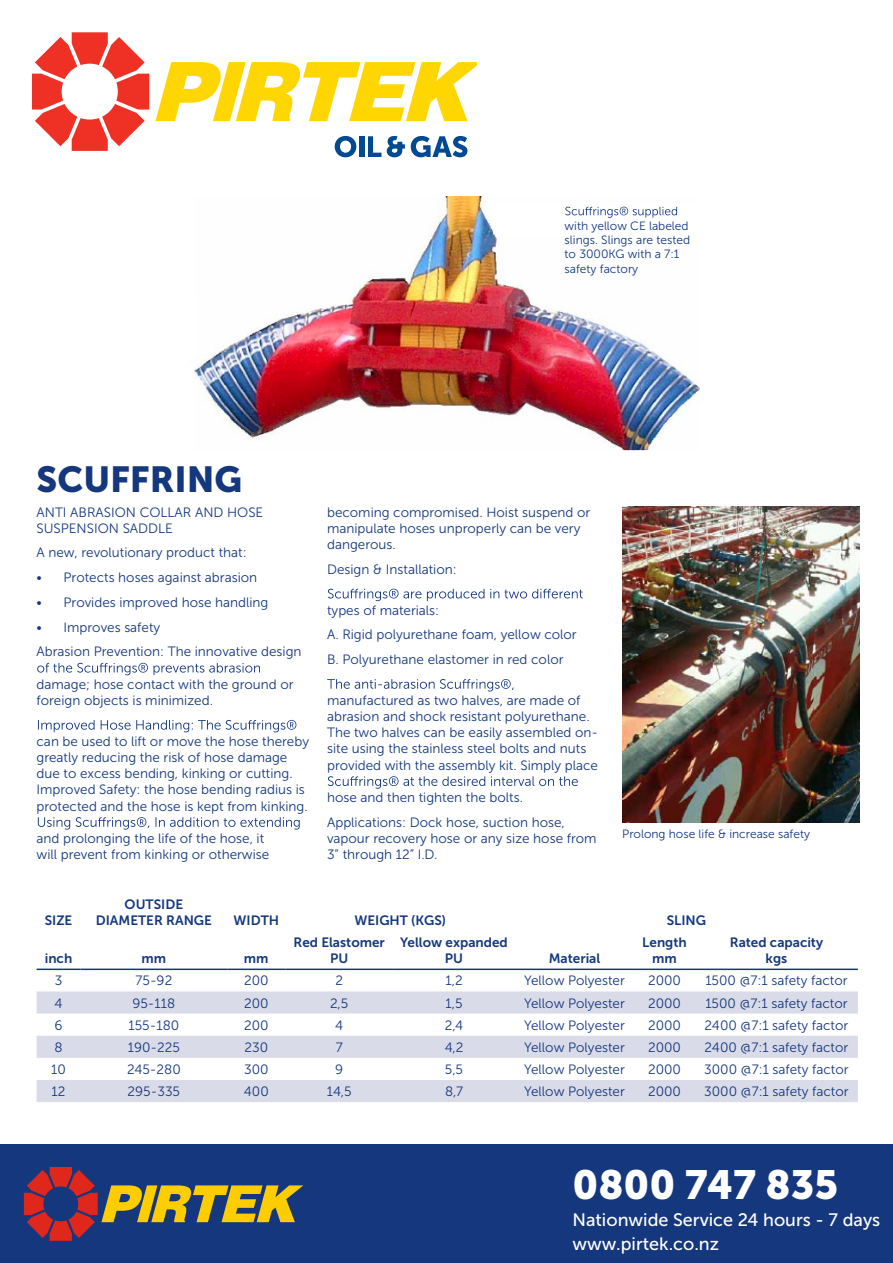
<style>
.page{position:relative;width:893px;height:1263px;background:#fff}
.page>*{position:absolute;margin:0;border:0;box-sizing:border-box;transform-origin:0 0}
.t1{font:40.5px "Museo Sans 900";color:#fff}
.t2{font:36px "Museo Sans 900";color:#14377d}
.t3{font:18px/24px "Museo Sans 500";color:#fff}
.t4{font:13.5px/16.2px "Museo Sans 300";color:#14377d}
.t5{font:13.5px/16.2px "Museo Sans 700";color:#14377d;text-align:center}
.t6{font:12px/14.4px "Museo Sans 300";color:#14377d}
</style>
<div class="page">
<svg style="left:32px;top:32px;width:117px;height:119px"></svg>
<svg style="left:155px;top:62px;width:321px;height:59px"></svg>
<svg style="left:335px;top:136px;width:21px;height:21px"></svg>
<div style="left:359px;top:136px;width:5px;height:21px;background:#014990"></div>
<svg style="left:368px;top:136px;width:13px;height:21px"></svg>
<svg style="left:387px;top:136px;width:18px;height:21px"></svg>
<svg style="left:411px;top:136px;width:56px;height:21px"></svg>
<div style="left:0;top:1144px;width:893px;height:119px;background:#14377d"></div>
<svg style="left:24px;top:1167px;width:279px;height:74px"></svg>
<svg style="left:37px;top:663px;width:223px;height:12px"></svg>
<svg style="left:38px;top:720px;width:258px;height:12px"></svg>
<svg style="left:38px;top:817px;width:262px;height:13px"></svg>
<svg style="left:328px;top:589px;width:255px;height:12px"></svg>
<svg style="left:327px;top:679px;width:187px;height:12px"></svg>
<svg style="left:328px;top:776px;width:250px;height:13px"></svg>
<img style="left:194px;top:196px;width:505px;height:255px">
<svg style="left:565px;top:207px;width:112px;height:11px"></svg>
<img style="left:622px;top:506px;width:238px;height:317px">
<svg style="left:37px;top:991px;width:821px;height:111px;fill:#dadbe9"></svg>
<hr style="left:37px;top:968px;width:44px;height:2px;background:#14377d">
<hr style="left:81px;top:968px;width:146px;height:2px;background:#14377d">
<hr style="left:227px;top:968px;width:58px;height:2px;background:#14377d">
<hr style="left:285px;top:968px;width:108px;height:2px;background:#14377d">
<hr style="left:393px;top:968px;width:122px;height:2px;background:#14377d">
<hr style="left:515px;top:968px;width:119px;height:2px;background:#14377d">
<hr style="left:634px;top:968px;width:61px;height:2px;background:#14377d">
<hr style="left:695px;top:968px;width:163px;height:2px;background:#14377d">
<p class="t6" style="left:565px;top:218px;width:127px">with yellow CE labeled slings. Slings are tested to 3000KG with a 7:1 safety factory</p>
<h2 class="t2" style="left:37px;top:458px;width:207px">SCUFFRING</h2>
<p class="t4" style="left:37px;top:504px;width:228px">ANTI ABRASION COLLAR AND HOSE<br>SUSPENSION SADDLE</p>
<p class="t4" style="left:37px;top:545px;width:212px">A new, revolutionary product that:</p>
<p class="t4" style="left:37px;top:569px;width:222px">• Protects hoses against abrasion</p>
<p class="t4" style="left:37px;top:594px;width:233px">• Provides improved hose handling</p>
<p class="t4" style="left:37px;top:615px;width:266px;line-height:24.8px">• Improves safety<br>Abrasion Prevention: The innovative design</p>
<p class="t4" style="left:37px;top:676px;width:259px">damage; hose contact with the ground or foreign objects is minimized.</p>
<p class="t4" style="left:37px;top:733px;width:274px">can be used to lift or move the hose thereby greatly reducing the risk of hose damage due to excess bending, kinking or cutting.<br>Improved Safety: the hose bending radius is protected and the hose is kept from kinking.</p>
<p class="t4" style="left:37px;top:830px;width:234px">and prolonging the life of the hose, it will prevent from kinking or otherwise</p>
<p class="t4" style="left:327px;top:504px;width:265px">becoming compromised. Hoist suspend or manipulate hoses unproperly can be very dangerous.</p>
<p class="t4" style="left:327px;top:561px;width:131px">Design &amp; Installation:</p>
<p class="t4" style="left:327px;top:598px;width:251px;line-height:24.8px">types of materials:<br>A. Rigid polyurethane foam, yellow color<br>B. Polyurethane elastomer in red color</p>
<p class="t4" style="left:327px;top:692px;width:272px">manufactured as two halves, are made of abrasion and shock resistant polyurethane.<br>The two halves can be easily assembled on&shy;site using the stainless steel bolts and nuts provided with the assembly kit. Simply place</p>
<p class="t4" style="left:327px;top:785px;width:239px;line-height:24.8px">hose and then tighten the bolts.<br>Applications: Dock hose, suction hose,</p>
<p class="t4" style="left:327px;top:830px;width:271px">vapour recovery hose or any size hose from<br>3” through 12” I.D.</p>
<p class="t6" style="left:622px;top:827px;width:189px">Prolong hose life &amp; increase safety</p>
<p class="t5" style="left:45px;top:912px;width:29px">SIZE</p>
<p class="t5" style="left:96px;top:896px;width:118px">OUTSIDE<br>DIAMETER RANGE</p>
<p class="t5" style="left:234px;top:912px;width:47px">WIDTH</p>
<p class="t5" style="left:354px;top:912px;width:93px">WEIGHT (KGS)</p>
<p class="t5" style="left:667px;top:912px;width:41px">SLING</p>
<p class="t5" style="left:45px;top:950px;width:29px">inch</p>
<p class="t5" style="left:142px;top:950px;width:26px">mm</p>
<p class="t5" style="left:244px;top:950px;width:26px">mm</p>
<p class="t5" style="left:294px;top:934px;width:93px">Red Elastomer<br>PU</p>
<p class="t5" style="left:400px;top:934px;width:109px">Yellow expanded<br>PU</p>
<p class="t5" style="left:549px;top:950px;width:53px">Material</p>
<p class="t5" style="left:642px;top:934px;width:46px">Length mm</p>
<p class="t5" style="left:730px;top:934px;width:95px">Rated capacity kgs</p>
<p class="t4" style="left:55px;top:973px;width:9px">3</p>
<p class="t4" style="left:135px;top:973px;width:38px">75-92</p>
<p class="t4" style="left:244px;top:973px;width:26px">200</p>
<p class="t4" style="left:335px;top:973px;width:9px">2</p>
<p class="t4" style="left:445px;top:973px;width:19px">1,2</p>
<p class="t4" style="left:524px;top:973px;width:102px">Yellow Polyester</p>
<p class="t4" style="left:648px;top:973px;width:34px">2000</p>
<p class="t4" style="left:705px;top:973px;width:144px">1500 @7:1 safety factor</p>
<p class="t4" style="left:55px;top:995px;width:10px">4</p>
<p class="t4" style="left:132px;top:995px;width:44px">95-118</p>
<p class="t4" style="left:244px;top:995px;width:26px">200</p>
<p class="t4" style="left:330px;top:995px;width:20px">2,5</p>
<p class="t4" style="left:445px;top:995px;width:19px">1,5</p>
<p class="t4" style="left:524px;top:995px;width:102px">Yellow Polyester</p>
<p class="t4" style="left:648px;top:995px;width:34px">2000</p>
<p class="t4" style="left:705px;top:995px;width:144px">1500 @7:1 safety factor</p>
<p class="t4" style="left:55px;top:1017px;width:10px">6</p>
<p class="t4" style="left:128px;top:1017px;width:52px">155-180</p>
<p class="t4" style="left:244px;top:1017px;width:26px">200</p>
<p class="t4" style="left:335px;top:1017px;width:10px">4</p>
<p class="t4" style="left:445px;top:1017px;width:20px">2,4</p>
<p class="t4" style="left:524px;top:1017px;width:102px">Yellow Polyester</p>
<p class="t4" style="left:648px;top:1017px;width:34px">2000</p>
<p class="t4" style="left:705px;top:1017px;width:145px">2400 @7:1 safety factor</p>
<p class="t4" style="left:54px;top:1039px;width:10px">8</p>
<p class="t4" style="left:128px;top:1039px;width:54px">190-225</p>
<p class="t4" style="left:244px;top:1039px;width:25px">230</p>
<p class="t4" style="left:336px;top:1039px;width:9px">7</p>
<p class="t4" style="left:445px;top:1039px;width:20px">4,2</p>
<p class="t4" style="left:524px;top:1039px;width:102px">Yellow Polyester</p>
<p class="t4" style="left:648px;top:1039px;width:34px">2000</p>
<p class="t4" style="left:705px;top:1039px;width:145px">2400 @7:1 safety factor</p>
<p class="t4" style="left:51px;top:1061px;width:16px">10</p>
<p class="t4" style="left:127px;top:1061px;width:55px">245-280</p>
<p class="t4" style="left:244px;top:1061px;width:26px">300</p>
<p class="t4" style="left:335px;top:1061px;width:10px">9</p>
<p class="t4" style="left:445px;top:1061px;width:20px">5,5</p>
<p class="t4" style="left:524px;top:1061px;width:102px">Yellow Polyester</p>
<p class="t4" style="left:648px;top:1061px;width:34px">2000</p>
<p class="t4" style="left:704px;top:1061px;width:146px">3000 @7:1 safety factor</p>
<p class="t4" style="left:52px;top:1083px;width:15px">12</p>
<p class="t4" style="left:128px;top:1083px;width:54px">295-335</p>
<p class="t4" style="left:244px;top:1083px;width:26px">400</p>
<p class="t4" style="left:327px;top:1083px;width:26px">14,5</p>
<p class="t4" style="left:445px;top:1083px;width:20px">8,7</p>
<p class="t4" style="left:524px;top:1083px;width:102px">Yellow Polyester</p>
<p class="t4" style="left:648px;top:1083px;width:34px">2000</p>
<p class="t4" style="left:704px;top:1083px;width:146px">3000 @7:1 safety factor</p>
<h1 class="t1" style="left:572px;top:1161px;width:267px">0800 747 835</h1>
<h3 class="t3" style="left:572px;top:1207px;width:309px">Nationwide Service 24 hours - 7 days www.pirtek.co.nz</h3>
</div>
